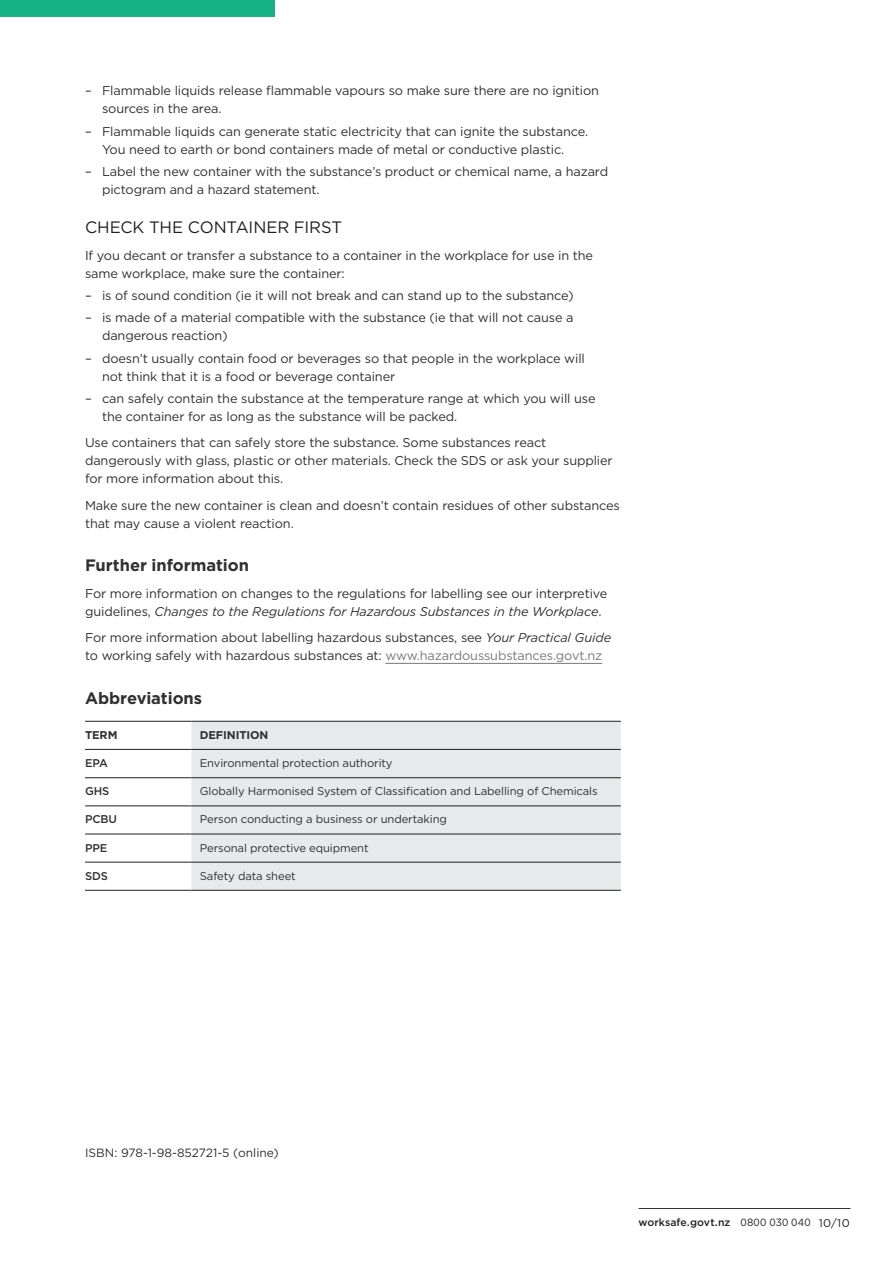
<style>
.page{position:relative;width:893px;height:1263px;background:#fff}
.page>*{position:absolute;margin:0;border:0;box-sizing:border-box;transform-origin:0 0}
.t1{font:700 16.5px "Gotham";letter-spacing:-.005em;color:#312f30}
.t2{font:16.5px "Gotham";letter-spacing:-.01em;color:#231f20}
.body{font:12.75px/18px "Gotham";letter-spacing:-.01em;color:#312f30}
.body_before_bullett{font:12.75px/18px "Gotham";letter-spacing:-.01em;color:#312f30}
.disclaimer_body{font:12px "Gotham";color:#312f30}
.table_body{font:11.25px "Gotham";letter-spacing:-.01em;color:#312f30}
.table_H2{font:500 11.25px "Gotham";letter-spacing:-.01em;color:#312f30}
.table_H1{font:700 11.25px "Gotham";letter-spacing:-.01em;color:#312f30}
.t3{font:500 10.5px "Gotham";letter-spacing:.005em;color:#231f20}
.s1{font-style:italic}
.s2{color:#76787b}
.s3{font-weight:400}
.s4{font-weight:400;font-size:11.25px}
</style>
<div class="page">
<hr style="left:639px;top:1208px;width:211px;height:1px;background:#312f30">
<div style="left:0;top:0;width:274px;height:17px;background:#16b484"></div>
<hr style="left:385px;top:663px;width:217px;height:1px;background:#76787b">
<div style="left:191px;top:722px;width:430px;height:168px;background:#e8e9ea"></div>
<hr style="left:85px;top:721px;width:106px;height:1px;background:#231f20">
<hr style="left:191px;top:721px;width:430px;height:1px;background:#231f20">
<hr style="left:85px;top:749px;width:106px;height:1px;background:#231f20">
<hr style="left:191px;top:749px;width:430px;height:1px;background:#231f20">
<hr style="left:85px;top:777px;width:106px;height:1px;background:#231f20">
<hr style="left:191px;top:777px;width:430px;height:1px;background:#231f20">
<hr style="left:85px;top:806px;width:106px;height:1px;background:#231f20">
<hr style="left:191px;top:806px;width:430px;height:1px;background:#231f20">
<hr style="left:85px;top:890px;width:106px;height:1px;background:#231f20">
<hr style="left:191px;top:890px;width:430px;height:1px;background:#231f20">
<hr style="left:85px;top:834px;width:106px;height:1px;background:#231f20">
<hr style="left:191px;top:834px;width:430px;height:1px;background:#231f20">
<hr style="left:85px;top:862px;width:106px;height:1px;background:#231f20">
<hr style="left:191px;top:862px;width:430px;height:1px;background:#231f20">
<p class="body" style="left:102px;top:81px;width:499px;text-indent:-17px">– Flammable liquids release flammable vapours so make sure there are no ignition sources in the area.</p>
<p class="body" style="left:85px;top:122px;width:505px;text-align:center">– Flammable liquids can generate static electricity that can ignite the substance.<br>You need to earth or bond containers made of metal or conductive plastic.</p>
<p class="body" style="left:102px;top:162px;width:508px;text-indent:-17px">– Label the new container with the substance’s product or chemical name, a hazard pictogram and a hazard statement.</p>
<h2 class="t2" style="left:85px;top:217px;width:259px">CHECK THE CONTAINER FIRST</h2>
<p class="body_before_bullett" style="left:85px;top:246px;width:510px">If you decant or transfer a substance to a container in the workplace for use in the same workplace, make sure the container:</p>
<p class="body" style="left:85px;top:286px;width:490px">– is of sound condition (ie it will not break and can stand up to the substance)</p>
<p class="body" style="left:102px;top:308px;width:473px;text-indent:-17px">– is made of a material compatible with the substance (ie that will not cause a dangerous reaction)</p>
<p class="body" style="left:102px;top:349px;width:484px;text-indent:-17px">– doesn’t usually contain food or beverages so that people in the workplace will not think that it is a food or beverage container</p>
<p class="body" style="left:102px;top:389px;width:495px;text-indent:-17px">– can safely contain the substance at the temperature range at which you will use the container for as long as the substance will be packed.</p>
<p class="body" style="left:85px;top:433px;width:529px">Use containers that can safely store the substance. Some substances react dangerously with glass, plastic or other materials. Check the SDS or ask your supplier for more information about this.</p>
<p class="body" style="left:85px;top:496px;width:536px">Make sure the new container is clean and doesn’t contain residues of other substances that may cause a violent reaction.</p>
<h1 class="t1" style="left:85px;top:555px;width:165px">Further information</h1>
<p class="body" style="left:85px;top:584px;width:524px">For more information on changes to the regulations for labelling see our interpretive guidelines, <span class="s1">Changes to the Regulations for Hazardous Substances in the Workplace</span>.</p>
<p class="body" style="left:85px;top:629px;width:528px">For more information about labelling hazardous substances, see <span class="s1">Your Practical Guide </span>to working safely with hazardous substances at: <span class="s2">www.hazardoussubstances.govt.nz</span></p>
<h1 class="t1" style="left:85px;top:687px;width:119px">Abbreviations</h1>
<p class="table_H1" style="left:85px;top:727px;width:34px">TERM</p>
<p class="table_H1" style="left:200px;top:727px;width:70px">DEFINITION</p>
<p class="table_H2" style="left:85px;top:756px;width:24px">EPA</p>
<p class="table_body" style="left:200px;top:756px;width:194px">Environmental protection authority</p>
<p class="table_H2" style="left:85px;top:784px;width:26px">GHS</p>
<p class="table_body" style="left:200px;top:784px;width:399px">Globally Harmonised System of Classification and Labelling of Chemicals</p>
<p class="table_H2" style="left:85px;top:812px;width:34px">PCBU</p>
<p class="table_body" style="left:200px;top:812px;width:249px">Person conducting a business or undertaking</p>
<p class="table_H2" style="left:85px;top:840px;width:24px">PPE</p>
<p class="table_body" style="left:200px;top:840px;width:170px">Personal protective equipment</p>
<p class="table_H2" style="left:85px;top:868px;width:24px">SDS</p>
<p class="table_body" style="left:200px;top:868px;width:97px">Safety data sheet</p>
<p class="disclaimer_body" style="left:85px;top:1145px;width:195px">ISBN: 978-1-98-852721-5 (online)</p>
<p class="t3" style="left:639px;top:1215px;width:213px">worksafe.govt.nz <span class="s3">0800 030 040</span> <span class="s4">10/10</span></p>
</div>
